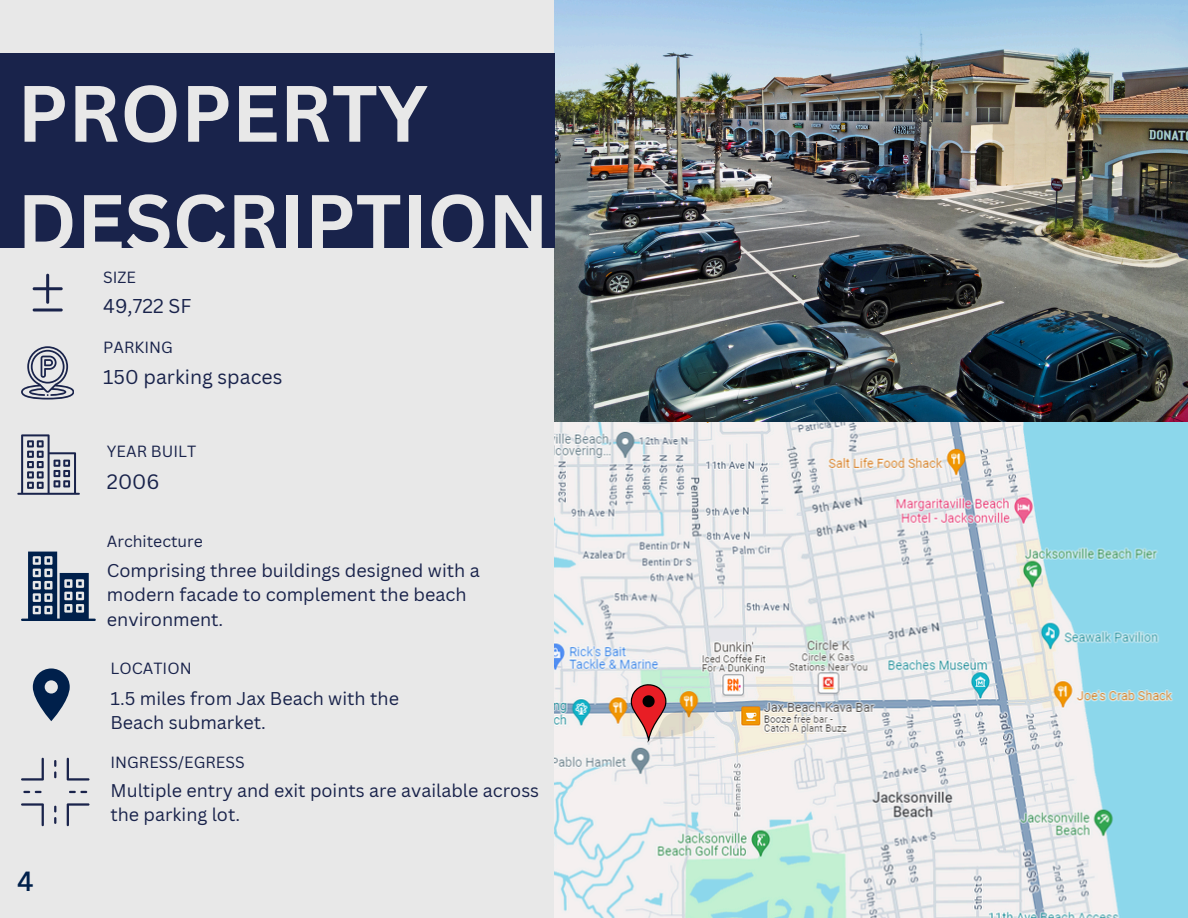
<style>
.page{position:relative;width:1188px;height:918px;background:#e8e8e8}
.page>*{position:absolute;margin:0;border:0;box-sizing:border-box;transform-origin:0 0}
.t1{font:700 78px/109.2px "Canva Sans";color:#e8e8e8}
.t2{font:500 27px "Canva Sans";color:#00204b}
.t3{font:20.25px "Canva Sans";color:#19234b}
.t4{font:19.5px "Canva Sans";color:#19234b}
.t5{font:18px/24.8px "Canva Sans";color:#19234b}
.t6{font:17.85px/24.8px "Canva Sans";color:#19234b}
.t7{font:15.75px "Canva Sans";color:#19234b}
</style>
<div class="page">
<img style="left:555px;top:0;width:633px;height:918px">
<div style="left:0;top:53px;width:555px;height:194px;background:#19234b"></div>
<svg style="left:21px;top:346px;width:53px;height:53px"></svg>
<svg style="left:33px;top:274px;width:30px;height:38px"></svg>
<svg style="left:17px;top:434px;width:63px;height:61px"></svg>
<svg style="left:67px;top:758px;width:23px;height:23px"></svg>
<svg style="left:21px;top:758px;width:23px;height:23px"></svg>
<svg style="left:21px;top:803px;width:23px;height:23px"></svg>
<svg style="left:67px;top:803px;width:23px;height:23px"></svg>
<svg style="left:54px;top:760px;width:2px;height:18px"></svg>
<svg style="left:54px;top:806px;width:2px;height:18px"></svg>
<svg style="left:69px;top:791px;width:18px;height:2px"></svg>
<svg style="left:23px;top:791px;width:19px;height:2px"></svg>
<svg style="left:631px;top:684px;width:72px;height:59px"></svg>
<svg style="left:33px;top:668px;width:37px;height:53px"></svg>
<svg style="left:21px;top:552px;width:74px;height:69px"></svg>
<h5 class="t1" style="left:17px;top:57px;width:533px">PROPERTY<br>DESCRIPTION</h5>
<h3 class="t7" style="left:103px;top:266px;width:34px">SIZE</h3>
<p class="t4" style="left:103px;top:292px;width:90px">49,722 SF</p>
<p class="t7" style="left:103px;top:336px;width:71px">PARKING</p>
<h2 class="t4" style="left:103px;top:364px;width:181px">150 parking spaces</h2>
<p class="t7" style="left:107px;top:440px;width:91px">YEAR BUILT</p>
<h5 class="t3" style="left:107px;top:467px;width:54px">2006</h5>
<h5 class="t7" style="left:107px;top:531px;width:97px">Architecture</h5>
<p class="t5" style="left:107px;top:557px;width:374px">Comprising three buildings designed with a modern facade to complement the beach environment.</p>
<p class="t7" style="left:111px;top:658px;width:83px">LOCATION</p>
<p class="t5" style="left:111px;top:685px;width:290px">1.5 miles from Jax Beach with the<br>Beach submarket.</p>
<p class="t7" style="left:111px;top:751px;width:136px">INGRESS/EGRESS</p>
<p class="t2" style="left:17px;top:862px;width:18px">4</p>
<h1 class="t6" style="left:111px;top:777px;width:430px">Multiple entry and exit points are available across the parking lot.</h1>
</div>
